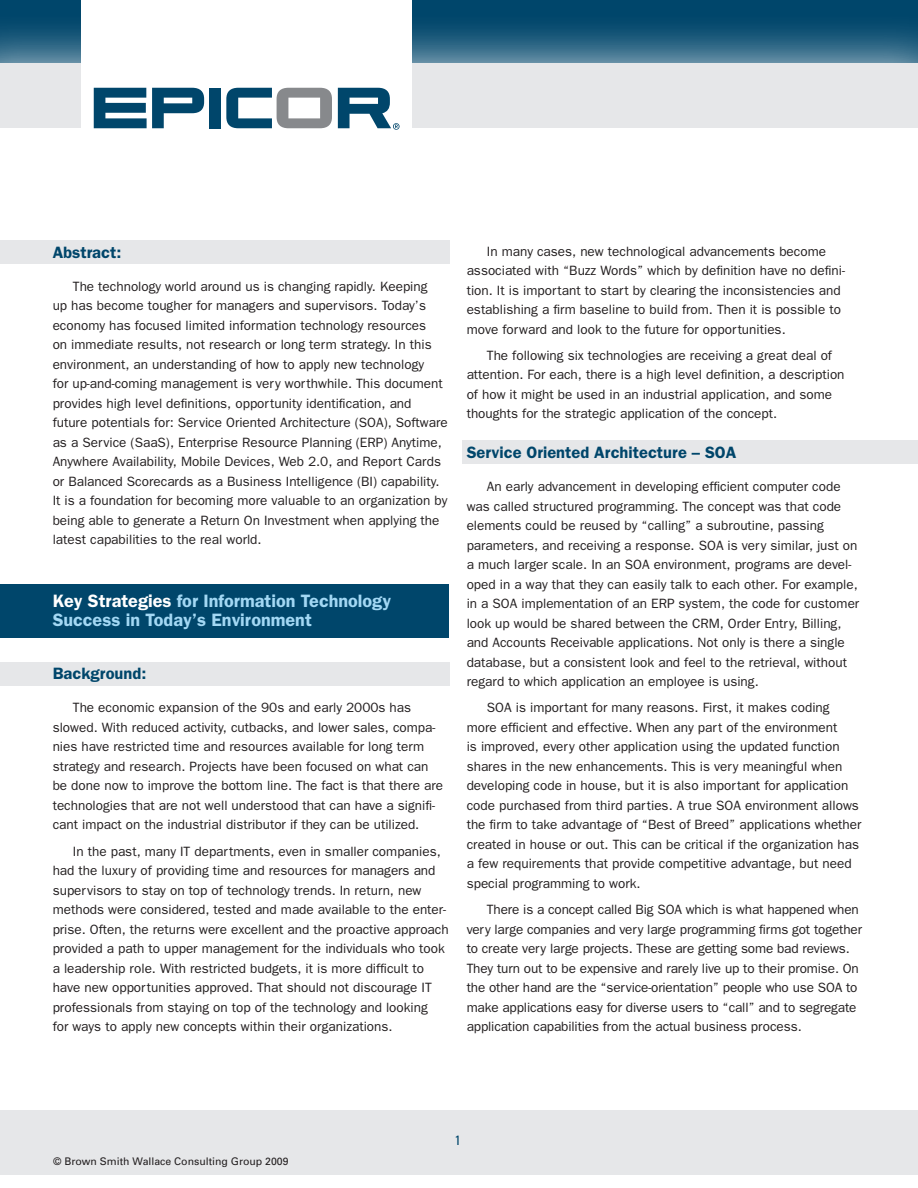
<style>
.page{position:relative;width:918px;height:1188px;background:#fff}
.page>*{position:absolute;margin:0;border:0;box-sizing:border-box;transform-origin:0 0}
.body_copy{font:600 18px/19.5px "Franklin Gothic";color:#a3d8f4}
.headlines{font:600 16.5px "Franklin Gothic";color:#00466b}
.body_copy-2{font:13.5px/19.5px "Franklin Gothic";color:#231f20}
.t1{font:condensed 13.5px "Univers";color:#00466b}
.body_copy-3{font:10.5px "Univers";color:#231f20}
.s1{color:#fff}
</style>
<div class="page">
<div style="left:0;top:0;width:918px;height:117px;background:#00466b"></div>
<div style="left:0;top:10px;width:918px;height:166px;background:#fff;opacity:.85"></div>
<div style="left:0;top:64px;width:918px;height:64px;background:#e6e7e9"></div>
<div style="left:0;top:1110px;width:918px;height:64px;background:#e6e7e9"></div>
<div style="left:81px;top:0;width:330px;height:156px;background:#fff"></div>
<div style="left:209px;top:88px;width:11px;height:40px;background:#00466b"></div>
<svg style="left:226px;top:88px;width:106px;height:40px"></svg>
<svg style="left:94px;top:88px;width:110px;height:40px"></svg>
<svg style="left:338px;top:88px;width:62px;height:42px"></svg>
<div style="left:0;top:663px;width:450px;height:23px;background:#e6e7e9"></div>
<div style="left:0;top:241px;width:450px;height:23px;background:#e6e7e9"></div>
<div style="left:462px;top:440px;width:456px;height:23px;background:#e6e7e9"></div>
<div style="left:0;top:584px;width:448px;height:54px;background:#00466b"></div>
<p class="headlines" style="left:53px;top:243px;width:70px">Abstract:</p>
<p class="body_copy-2" style="left:53px;top:276px;width:397px;text-indent:20px">The technology world around us is changing rapidly. Keeping<br>up has become tougher for managers and supervisors. Today’s economy has focused limited information technology resources<br>on immediate results, not research or long term strategy. In this environment, an understanding of how to apply new technology<br>for up-and-coming management is very worthwhile. This document provides high level definitions, opportunity identification, and future potentials for: Service Oriented Architecture (SOA), Software as a Service (SaaS), Enterprise Resource Planning (ERP) Anytime, Anywhere Availability, Mobile Devices, Web 2.0, and Report Cards or Balanced Scorecards as a Business Intelligence (BI) capability.<br>It is a foundation for becoming more valuable to an organization by being able to generate a Return On Investment when applying the latest capabilities to the real world.</p>
<p class="body_copy" style="left:53px;top:590px;width:340px"><span class="s1">Key Strategies</span> for Information Technology<br>Success in Today’s Environment</p>
<p class="headlines" style="left:53px;top:664px;width:95px">Background:</p>
<p class="body_copy-2" style="left:53px;top:698px;width:392px;text-indent:20px">The economic expansion of the 90s and early 2000s has slowed. With reduced activity, cutbacks, and lower sales, compa&shy;nies have restricted time and resources available for long term strategy and research. Projects have been focused on what can be done now to improve the bottom line. The fact is that there are technologies that are not well understood that can have a signifi&shy;cant impact on the industrial distributor if they can be utilized.</p>
<p class="body_copy-2" style="left:53px;top:841px;width:398px;text-indent:20px">In the past, many IT departments, even in smaller companies, had the luxury of providing time and resources for managers and supervisors to stay on top of technology trends. In return, new methods were considered, tested and made available to the enter&shy;prise. Often, the returns were excellent and the proactive approach provided a path to upper management for the individuals who took a leadership role. With restricted budgets, it is more difficult to have new opportunities approved. That should not discourage IT professionals from staying on top of the technology and looking<br>for ways to apply new concepts within their organizations.</p>
<p class="body_copy-2" style="left:467px;top:241px;width:380px;text-indent:20px">In many cases, new technological advancements become associated with “Buzz Words” which by definition have no defini&shy;tion. It is important to start by clearing the inconsistencies and establishing a firm baseline to build from. Then it is possible to move forward and look to the future for opportunities.</p>
<p class="body_copy-2" style="left:467px;top:345px;width:379px;text-indent:20px">The following six technologies are receiving a great deal of attention. For each, there is a high level definition, a description of how it might be used in an industrial application, and some thoughts for the strategic application of the concept.</p>
<p class="headlines" style="left:467px;top:443px;width:271px">Service Oriented Architecture – SOA</p>
<p class="body_copy-2" style="left:467px;top:476px;width:394px;text-indent:20px">An early advancement in developing efficient computer code was called structured programming. The concept was that code elements could be reused by “calling” a subroutine, passing parameters, and receiving a response. SOA is very similar, just on a much larger scale. In an SOA environment, programs are devel&shy;oped in a way that they can easily talk to each other. For example, in a SOA implementation of an ERP system, the code for customer look up would be shared between the CRM, Order Entry, Billing, and Accounts Receivable applications. Not only is there a single database, but a consistent look and feel to the retrieval, without regard to which application an employee is using.</p>
<p class="body_copy-2" style="left:467px;top:698px;width:396px;text-indent:20px">SOA is important for many reasons. First, it makes coding more efficient and effective. When any part of the environment<br>is improved, every other application using the updated function shares in the new enhancements. This is very meaningful when developing code in house, but it is also important for application code purchased from third parties. A true SOA environment allows the firm to take advantage of “Best of Breed” applications whether created in house or out. This can be critical if the organization has a few requirements that provide competitive advantage, but need special programming to work.</p>
<p class="body_copy-2" style="left:467px;top:899px;width:397px;text-indent:20px">There is a concept called Big SOA which is what happened when very large companies and very large programming firms got together to create very large projects. These are getting some bad reviews.<br>They turn out to be expensive and rarely live up to their promise. On the other hand are the “service-orientation” people who use SOA to make applications easy for diverse users to “call” and to segregate application capabilities from the actual business process.</p>
<p class="body_copy-3" style="left:53px;top:1155px;width:237px">© Brown Smith Wallace Consulting Group 2009</p>
<p class="t1" style="left:455px;top:1132px;width:7px">1</p>
</div>
